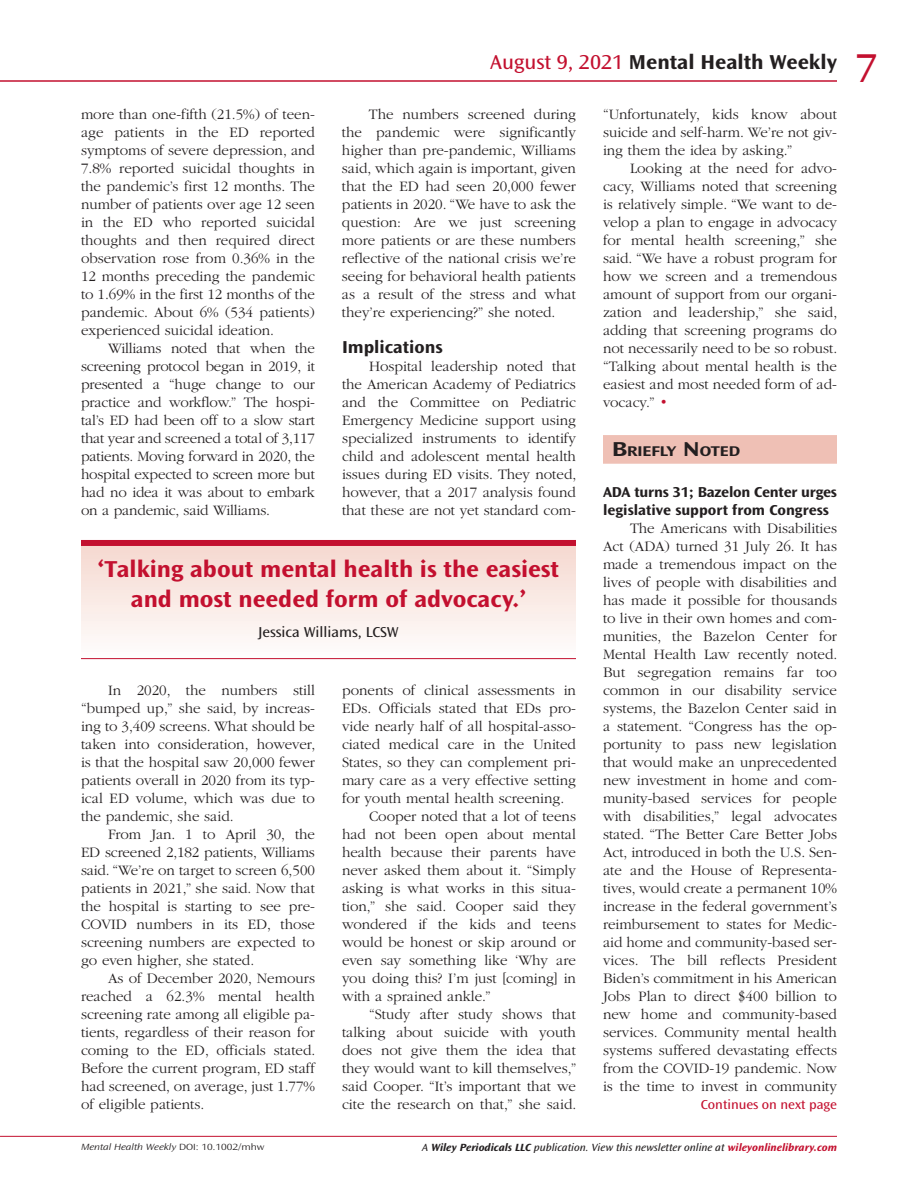
<style>
.page{position:relative;width:918px;height:1188px;background:#fff}
.page>*{position:absolute;margin:0;border:0;box-sizing:border-box;transform-origin:0 0}
.t1{font:semi-expanded 42px "Ocean Sans Std";color:#c3102f}
.t2{font:700 semi-expanded 24px/30px "Ocean Sans Std";color:#c3102f;text-align:center}
.t3{font:700 semi-expanded 21px "Ocean Sans Std";color:#231f20}
.t4{font:700 semi-expanded 18px "Ocean Sans Std";color:#231f20}
.t5{font:300 15px/18px "ITC Garamond Std";color:#231f20;text-align:justify}
.t6{font:700 semi-expanded 15px/18px "Ocean Sans Std";letter-spacing:-.005em;color:#231f20}
.t7{font:semi-expanded 15px "Ocean Sans Std";color:#231f20}
.t8{font:700 expanded 14.7px "Ocean Sans Std";color:#231f20}
.t9{font:semi-expanded 13.5px "Ocean Sans Std";color:#c3102f}
.t10{font:italic semi-expanded 10.8px "Ocean Sans Std";color:#231f20}
.t11{font:italic 300 expanded 9.3px "Ocean Sans Std";color:#231f20}
.s1{font-weight:400;color:#c3102f}
.s2{color:#c3102f}
.s3{font-size:21px}
.s4{font-style:normal}
.s5{font-weight:700}
.s6{font-weight:700;color:#c3102f}
</style>
<div class="page">
<hr style="left:0;top:1136px;width:837px;height:1px;background:#c3102f">
<hr style="left:0;top:81px;width:837px;height:1px;background:#c3102f">
<div style="left:81px;top:540px;width:495px;height:119px;background:linear-gradient(to bottom,#f5d6cd,#fefefd)"></div>
<div style="left:81px;top:540px;width:495px;height:6px;background:#c3102f"></div>
<hr style="left:81px;top:658px;width:495px;height:1px;background:#c3102f">
<div style="left:603px;top:435px;width:234px;height:18px;background:#efc0b5"></div>
<div style="left:603px;top:452px;width:234px;height:12px;background:#efc0b5"></div>
<h3 class="t3" style="left:490px;top:50px;width:348px"><span class="s1">August 9, 2021</span> Mental Health Weekly</h3>
<p class="t5" style="left:81px;top:105px;width:236px">more than one-fifth (21.5%) of teen&shy;age patients in the ED reported symptoms of severe depression, and 7.8% reported suicidal thoughts in the pandemic’s first 12 months. The number of patients over age 12 seen in the ED who reported suicidal thoughts and then required direct observation rose from 0.36% in the 12 months preceding the pandemic to 1.69% in the first 12 months of the pandemic. About 6% (534 patients) experienced suicidal ideation.</p>
<p class="t5" style="left:81px;top:339px;width:236px;text-indent:27px">Williams noted that when the screening protocol began in 2019, it presented a “huge change to our practice and workflow.” The hospi&shy;tal’s ED had been off to a slow start that year and screened a total of 3,117 patients. Moving forward in 2020, the hospital expected to screen more but had no idea it was about to embark on a pandemic, said Williams.</p>
<p class="t5" style="left:342px;top:105px;width:236px;text-indent:27px">The numbers screened during the pandemic were significantly higher than pre-pandemic, Williams said, which again is important, given that the ED had seen 20,000 fewer patients in 2020. “We have to ask the question: Are we just screening more patients or are these numbers reflective of the national crisis we’re seeing for behavioral health patients as a result of the stress and what they’re experiencing?” she noted.</p>
<p class="t4" style="left:342px;top:336px;width:102px">Implications</p>
<p class="t5" style="left:342px;top:357px;width:236px;text-indent:27px">Hospital leadership noted that the American Academy of Pediatrics and the Committee on Pediatric Emergency Medicine support using specialized instruments to identify child and adolescent mental health issues during ED visits. They noted, however, that a 2017 analysis found that these are not yet standard com-</p>
<h2 class="t2" style="left:98px;top:555px;width:463px">‘Talking about mental health is the easiest and most needed form of advocacy.’</h2>
<p class="t7" style="left:258px;top:624px;width:142px">Jessica Williams, LCSW</p>
<p class="t5" style="left:81px;top:681px;width:236px;text-indent:27px">In 2020, the numbers still “bumped up,” she said, by increas&shy;ing to 3,409 screens. What should be taken into consideration, however, is that the hospital saw 20,000 fewer patients overall in 2020 from its typ&shy;ical ED volume, which was due to the pandemic, she said.</p>
<p class="t5" style="left:81px;top:825px;width:236px;text-indent:27px">From Jan. 1 to April 30, the ED screened 2,182 patients, Williams said. “We’re on target to screen 6,500 patients in 2021,” she said. Now that the hospital is starting to see pre-COVID numbers in its ED, those screening numbers are expected to go even higher, she stated.</p>
<p class="t5" style="left:81px;top:969px;width:236px;text-indent:27px">As of December 2020, Nemours reached a 62.3% mental health screening rate among all eligible pa&shy;tients, regardless of their reason for coming to the ED, officials stated.<br>Before the current program, ED staff had screened, on average, just 1.77% of eligible patients.</p>
<p class="t5" style="left:342px;top:681px;width:235px">ponents of clinical assessments in</p>
<p class="t5" style="left:342px;top:699px;width:236px">EDs. Officials stated that EDs pro-</p>
<p class="t5" style="left:342px;top:717px;width:235px">vide nearly half of all hospital-asso-</p>
<p class="t5" style="left:342px;top:735px;width:235px">ciated medical care in the United</p>
<p class="t5" style="left:342px;top:753px;width:235px">States, so they can complement pri-</p>
<p class="t5" style="left:342px;top:771px;width:235px">mary care as a very effective setting</p>
<p class="t5" style="left:342px;top:789px;width:224px">for youth mental health screening.</p>
<p class="t5" style="left:369px;top:807px;width:209px">Cooper noted that a lot of teens</p>
<p class="t5" style="left:342px;top:825px;width:235px">had not been open about mental</p>
<p class="t5" style="left:342px;top:843px;width:235px">health because their parents have</p>
<p class="t5" style="left:342px;top:861px;width:236px">never asked them about it. “Simply</p>
<p class="t5" style="left:342px;top:879px;width:236px">asking is what works in this situa-</p>
<p class="t5" style="left:342px;top:897px;width:235px">tion,” she said. Cooper said they</p>
<p class="t5" style="left:342px;top:915px;width:235px">wondered if the kids and teens</p>
<p class="t5" style="left:342px;top:933px;width:236px">would be honest or skip around or</p>
<p class="t5" style="left:342px;top:951px;width:236px">even say something like ‘Why are</p>
<p class="t5" style="left:342px;top:969px;width:235px">you doing this? I’m just [coming] in</p>
<p class="t5" style="left:342px;top:987px;width:150px">with a sprained ankle.”</p>
<p class="t5" style="left:369px;top:1005px;width:208px">“Study after study shows that</p>
<p class="t5" style="left:342px;top:1023px;width:236px">talking about suicide with youth</p>
<p class="t5" style="left:342px;top:1041px;width:236px">does not give them the idea that</p>
<p class="t5" style="left:342px;top:1059px;width:236px">they would want to kill themselves,”</p>
<p class="t5" style="left:342px;top:1077px;width:235px">said Cooper. “It’s important that we</p>
<p class="t5" style="left:342px;top:1095px;width:236px">cite the research on that,” she said.</p>
<p class="t5" style="left:603px;top:105px;width:235px">“Unfortunately, kids know about suicide and self-harm. We’re not giv&shy;ing them the idea by asking.”</p>
<p class="t5" style="left:603px;top:159px;width:236px;text-indent:27px">Looking at the need for advo&shy;cacy, Williams noted that screening is relatively simple. “We want to de&shy;velop a plan to engage in advocacy for mental health screening,” she said. “We have a robust program for how we screen and a tremendous amount of support from our organi&shy;zation and leadership,” she said, adding that screening programs do not necessarily need to be so robust. “Talking about mental health is the easiest and most needed form of ad&shy;vocacy.” <span class="s2">•</span></p>
<p class="t8" style="left:612px;top:443px;width:130px"><span class="s3">B</span>RIEFLY <span class="s3">N</span> OTED</p>
<p class="t6" style="left:603px;top:483px;width:235px">ADA turns 31; Bazelon Center urges legislative support from Congress</p>
<p class="t5" style="left:603px;top:519px;width:236px;text-indent:27px">The Americans with Disabilities Act (ADA) turned 31 July 26. It has made a tremendous impact on the lives of people with disabilities and has made it possible for thousands to live in their own homes and com&shy;munities, the Bazelon Center for Mental Health Law recently noted.<br>But segregation remains far too common in our disability service systems, the Bazelon Center said in a statement. “Congress has the op&shy;portunity to pass new legislation that would make an unprecedented new investment in home and com&shy;munity-based services for people with disabilities,” legal advocates stated. “The Better Care Better Jobs Act, introduced in both the U.S. Sen&shy;ate and the House of Representa&shy;tives, would create a permanent 10% increase in the federal government’s reimbursement to states for Medic&shy;aid home and community-based ser&shy;vices. The bill reflects President Biden’s commitment in his American Jobs Plan to direct $400 billion to new home and community-based services. Community mental health systems suffered devastating effects from the COVID-19 pandemic. Now is the time to invest in community</p>
<p class="t9" style="left:701px;top:1097px;width:138px">Continues on next page</p>
<p class="t11" style="left:81px;top:1142px;width:185px">Mental Health Weekly <span class="s4">DOI: 10.1002/mhw</span></p>
<p class="t10" style="left:422px;top:1141px;width:416px">A <span class="s5">Wiley Periodicals LLC</span> publication. View this newsletter online at <span class="s6">wileyonlinelibrary.com</span></p>
<h1 class="t1" style="left:855px;top:45px;width:24px">7</h1>
</div>
